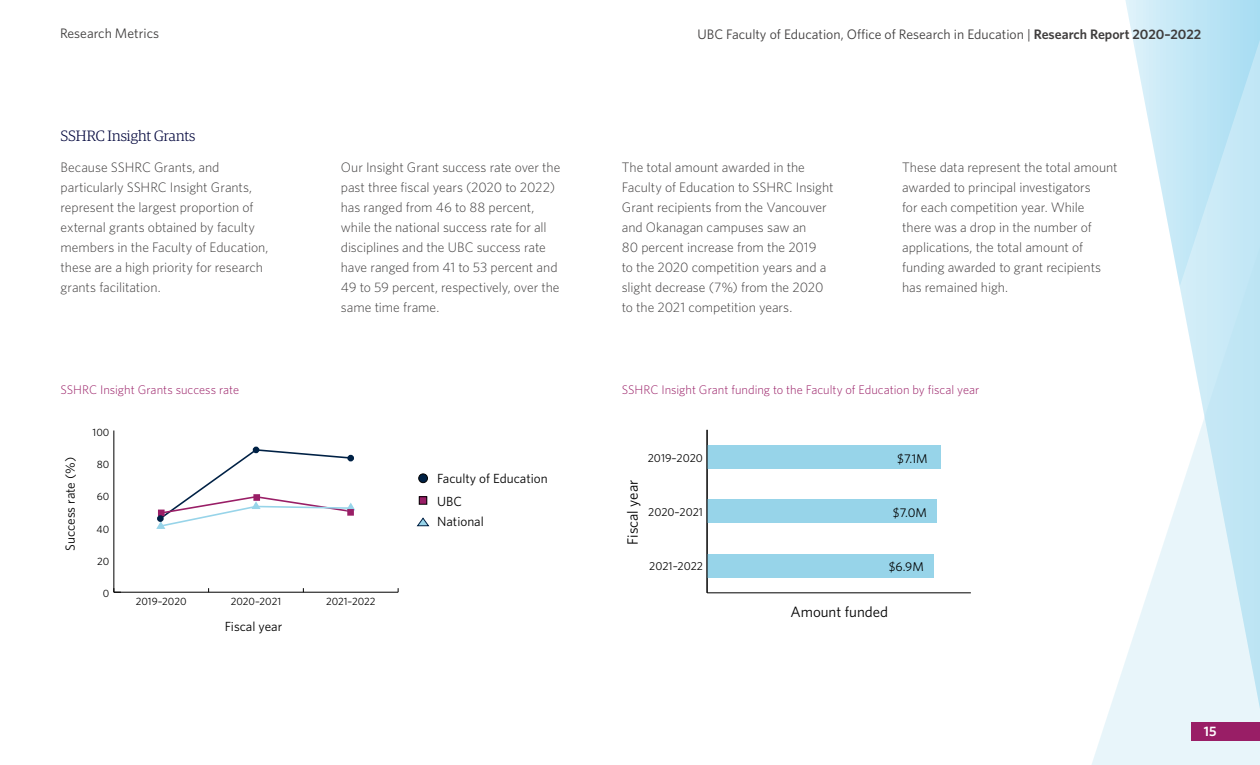
<style>
.page{position:relative;width:1260px;height:765px;background:#fff}
.page>*{position:absolute;margin:0;border:0;box-sizing:border-box;transform-origin:0 0}
.t1{font:15px "Whitney";color:#000}
.Heading_2_span_all{font:300 15px "Guardian Egyp";letter-spacing:-.01em;color:#02063d}
.body{font:300 13.75px/20px "Whitney";letter-spacing:-.005em;color:#3f3d3d}
.t2{font:13.75px "Whitney";color:#3f3d3d}
.t3{font:600 13.75px "Whitney";color:#fff}
.t4{font:13.25px "Whitney";color:#000}
.t5{font:12.62px "Whitney";color:#000}
.Graph_title{font:300 12.5px "Whitney";color:#991e66}
.t6{font:11.5px "Whitney";color:#000}
.t7{font:10.62px "Whitney";color:#000}
.s1{font-weight:600}
</style>
<div class="page">
<svg style="left:1092px;top:0;width:168px;height:765px"></svg>
<div style="left:419px;top:497px;width:8px;height:7px;background:#991e66"></div>
<div style="left:419px;top:497px;width:8px;height:7px;border:1px solid #000"></div>
<hr style="left:114px;top:592px;width:284px;height:1px;background:#000">
<hr style="left:114px;top:431px;width:1px;height:161px;background:#000">
<svg style="left:114px;top:588px;width:7px;height:5px"></svg>
<svg style="left:417px;top:518px;width:12px;height:8px"></svg>
<svg style="left:156px;top:447px;width:199px;height:82px"></svg>
<div style="left:347px;top:455px;width:7px;height:6px;border:2px solid #002145;border-radius:50%"></div>
<div style="left:419px;top:474px;width:8px;height:9px;background:#002145;border-radius:50%"></div>
<div style="left:419px;top:474px;width:9px;height:9px;border:1px solid #000;border-radius:50%"></div>
<hr style="left:707px;top:593px;width:264px;height:1px;background:#000">
<div style="left:707px;top:445px;width:234px;height:24px;background:#97d4e9"></div>
<div style="left:707px;top:500px;width:230px;height:23px;background:#97d4e9"></div>
<div style="left:707px;top:554px;width:226px;height:23px;background:#97d4e9"></div>
<hr style="left:707px;top:430px;width:1px;height:163px;background:#000">
<div style="left:1191px;top:722px;width:69px;height:19px;background:#991e66"></div>
<p class="t2" style="left:60px;top:25px;width:101px">Research Metrics</p>
<p class="t2" style="left:698px;top:25px;width:505px">UBC Faculty of Education, Office of Research in Education | <span class="s1">Research Report 2020–2022</span></p>
<h2 class="Heading_2_span_all" style="left:61px;top:125px;width:136px">SSHRC Insight Grants</h2>
<p class="body" style="left:61px;top:157px;width:209px">Because SSHRC Grants, and particularly SSHRC Insight Grants, represent the largest proportion of external grants obtained by faculty members in the Faculty of Education, these are a high priority for research grants facilitation.</p>
<p class="body" style="left:341px;top:157px;width:221px">Our Insight Grant success rate over the past three fiscal years (2020 to 2022) has ranged from 46 to 88 percent, while the national success rate for all disciplines and the UBC success rate have ranged from 41 to 53 percent and 49 to 59 percent, respectively, over the same time frame.</p>
<h3 class="Graph_title" style="left:61px;top:382px;width:180px">SSHRC Insight Grants success rate</h3>
<p class="t4" style="left:62px;top:551px;width:95px;rotate:-90deg">Success rate (%)</p>
<p class="t7" style="left:93px;top:426px;width:18px">100</p>
<p class="t7" style="left:97px;top:458px;width:14px">80</p>
<p class="t7" style="left:97px;top:490px;width:14px">60</p>
<p class="t7" style="left:97px;top:523px;width:14px">40</p>
<p class="t7" style="left:97px;top:555px;width:14px">20</p>
<p class="t7" style="left:103px;top:587px;width:8px">0</p>
<p class="t7" style="left:136px;top:595px;width:52px">2019–2020</p>
<p class="t7" style="left:231px;top:595px;width:52px">2020–2021</p>
<p class="t7" style="left:326px;top:595px;width:51px">2021–2022</p>
<p class="t4" style="left:225px;top:618px;width:59px">Fiscal year</p>
<p class="t4" style="left:437px;top:471px;width:112px">Faculty of Education</p>
<p class="t4" style="left:437px;top:493px;width:26px">UBC</p>
<p class="t4" style="left:437px;top:514px;width:48px">National</p>
<p class="body" style="left:622px;top:157px;width:213px">The total amount awarded in the Faculty of Education to SSHRC Insight Grant recipients from the Vancouver and Okanagan campuses saw an<br>80 percent increase from the 2019<br>to the 2020 competition years and a slight decrease (7%) from the 2020 to the 2021 competition years.</p>
<p class="body" style="left:902px;top:157px;width:217px">These data represent the total amount awarded to principal investigators<br>for each competition year. While<br>there was a drop in the number of applications, the total amount of funding awarded to grant recipients has remained high.</p>
<h3 class="Graph_title" style="left:622px;top:382px;width:359px">SSHRC Insight Grant funding to the Faculty of Education by fiscal year</h3>
<p class="t6" style="left:648px;top:451px;width:57px">2019–2020</p>
<p class="t5" style="left:897px;top:451px;width:32px">$7.1M</p>
<p class="t1" style="left:624px;top:545px;width:66px;rotate:-90deg">Fiscal year</p>
<p class="t6" style="left:648px;top:505px;width:56px">2020–2021</p>
<p class="t6" style="left:649px;top:560px;width:55px">2021–2022</p>
<p class="t5" style="left:893px;top:505px;width:36px">$7.0M</p>
<p class="t5" style="left:889px;top:559px;width:37px">$6.9M</p>
<p class="t1" style="left:790px;top:603px;width:99px">Amount funded</p>
<p class="t3" style="left:1204px;top:722px;width:14px">15</p>
</div>
